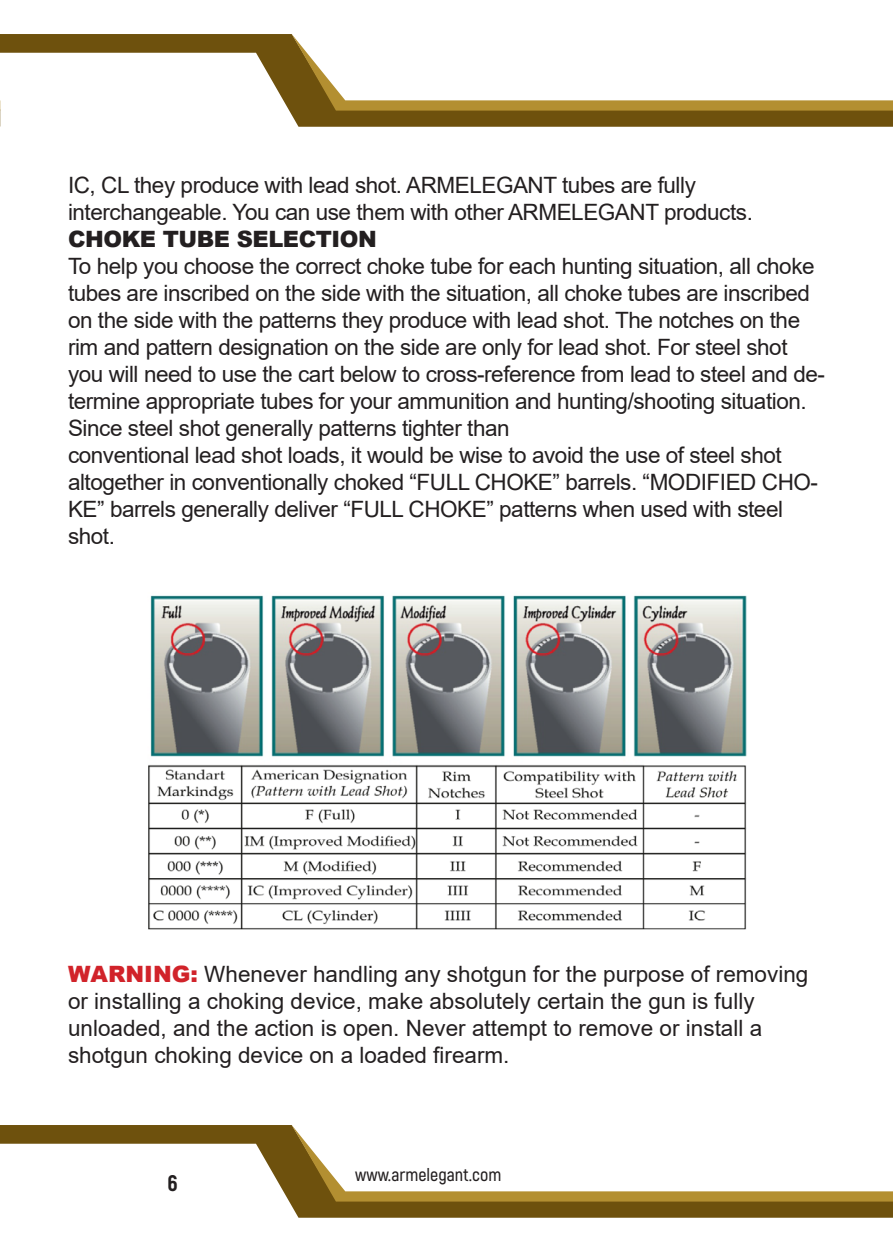
<style>
.page{position:relative;width:893px;height:1259px;background:#fff}
.page>*{position:absolute;margin:0;border:0;box-sizing:border-box;transform-origin:0 0}
.t1{font:22.5px/27px "Arial";letter-spacing:-.02em;color:#231f20}
.t2{font:22.5px/27px "Arial";color:#231f20}
.t3{font:900 22.5px "Arial";letter-spacing:-.02em;color:#231f20}
.t4{font:800 22.5px "Akrobat";color:#231f20}
.t5{font:600 18px "Akrobat";color:#231f20}
.s1{font-weight:900;color:#d1232a}
</style>
<div class="page">
<img style="left:148px;top:595px;width:599px;height:335px">
<svg style="left:0;top:1125px;width:893px;height:92px"></svg>
<svg style="left:292px;top:1125px;width:601px;height:76px"></svg>
<svg style="left:0;top:34px;width:893px;height:93px"></svg>
<svg style="left:292px;top:34px;width:601px;height:77px"></svg>
<p class="t1" style="left:68px;top:171px;width:629px">IC, CL they produce with lead shot. ARMELEGANT tubes are fully</p>
<p class="t1" style="left:68px;top:198px;width:686px">interchangeable. You can use them with other ARMELEGANT products.</p>
<p class="t3" style="left:68px;top:222px;width:310px">CHOKE TUBE SELECTION</p>
<p class="t1" style="left:68px;top:252px;width:758px">To help you choose the correct choke tube for each hunting situation, all choke tubes are inscribed on the side with the situation, all choke tubes are inscribed on the side with the patterns they produce with lead shot. The notches on the rim and pattern designation on the side are only for lead shot. For steel shot you will need to use the cart below to cross-reference from lead to steel and de&shy;termine appropriate tubes for your ammunition and hunting/shooting situation.<br>Since steel shot generally patterns tighter than</p>
<p class="t1" style="left:68px;top:441px;width:751px">conventional lead shot loads, it would be wise to avoid the use of steel shot altogether in conventionally choked “FULL CHOKE” barrels. “MODIFIED CHO-KE” barrels generally deliver “FULL CHOKE” patterns when used with steel shot.</p>
<p class="t2" style="left:68px;top:960px;width:742px"><span class="s1">WARNING:</span> Whenever handling any shotgun for the purpose of removing or installing a choking device, make absolutely certain the gun is fully</p>
<p class="t2" style="left:68px;top:1014px;width:696px">unloaded, and the action is open. Never attempt to remove or install a</p>
<p class="t2" style="left:68px;top:1041px;width:443px">shotgun choking device on a loaded firearm.</p>
<p class="t4" style="left:168px;top:1168px;width:12px">6</p>
<p class="t5" style="left:355px;top:1163px;width:148px">www.armelegant.com</p>
</div>
